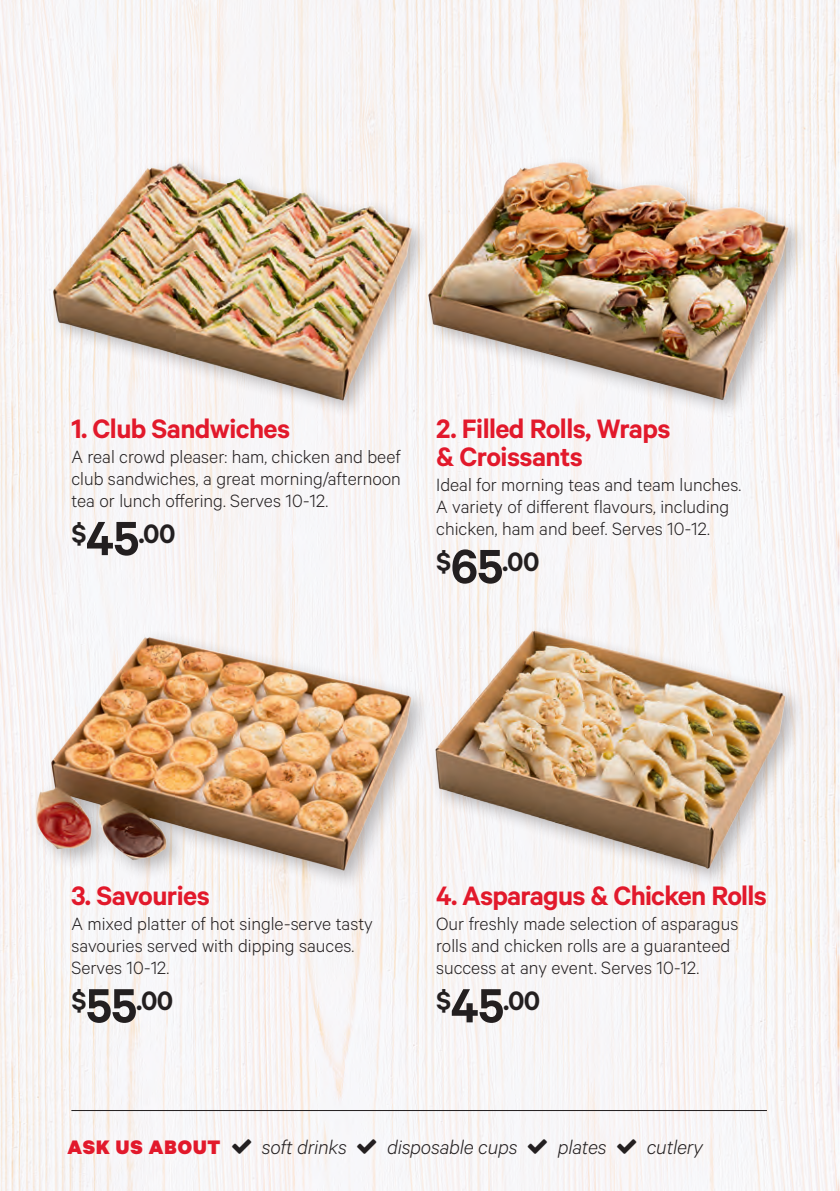
<style>
.page{position:relative;width:840px;height:1191px;background:#fff}
.page>*{position:absolute;margin:0;border:0;box-sizing:border-box;transform-origin:0 0}
.t1{font:600 30px/28px "Calibre";letter-spacing:-.02em;color:#e2192b}
.t2{font:600 30px "Calibre";letter-spacing:-.02em;color:#231f20}
.t3{font:italic 300 22px "Calibre";letter-spacing:-.01em;color:#231f20}
.t4{font:900 22px "Calibre";letter-spacing:.045em;color:#e2192b}
.t5{font:300 20px/22px "Calibre";color:#231f20}
.s1{font-size:54px}
</style>
<div class="page">
<img style="left:0;top:0;width:839px;height:1190px">
<hr style="left:71px;top:1109px;width:695px;height:1px;background:#231f20">
<div style="left:47px;top:155px;width:384px;height:263px;background:#231f20;opacity:.3"></div>
<img style="left:45px;top:159px;width:374px;height:247px">
<div style="left:423px;top:155px;width:385px;height:263px;background:#231f20;opacity:.3"></div>
<img style="left:419px;top:153px;width:373px;height:253px">
<div style="left:429px;top:625px;width:376px;height:262px;background:#231f20;opacity:.3"></div>
<img style="left:429px;top:626px;width:360px;height:247px">
<div style="left:28px;top:628px;width:404px;height:263px;background:#231f20;opacity:.3"></div>
<img style="left:24px;top:631px;width:395px;height:247px">
<svg style="left:232px;top:1138px;width:19px;height:15px"></svg>
<svg style="left:357px;top:1138px;width:19px;height:15px"></svg>
<svg style="left:528px;top:1138px;width:19px;height:15px"></svg>
<svg style="left:617px;top:1138px;width:19px;height:15px"></svg>
<p class="t1" style="left:71px;top:414px;width:220px">1. Club Sandwiches</p>
<p class="t5" style="left:71px;top:445px;width:331px;text-align:justify">A real crowd pleaser: ham, chicken and beef club sandwiches, a great morning/afternoon tea or lunch offering. Serves 10-12.</p>
<p class="t2" style="left:71px;top:516px;width:106px">$<span class="s1">45</span>.00</p>
<p class="t1" style="left:436px;top:414px;width:236px">2. Filled Rolls, Wraps &amp; Croissants</p>
<p class="t5" style="left:436px;top:473px;width:306px">Ideal for morning teas and team lunches.<br>A variety of different flavours, including chicken, ham and beef. Serves 10-12.</p>
<p class="t2" style="left:436px;top:544px;width:105px">$<span class="s1">65</span>.00</p>
<p class="t1" style="left:71px;top:881px;width:140px">3. Savouries</p>
<p class="t5" style="left:71px;top:912px;width:303px">A mixed platter of hot single-serve tasty savouries served with dipping sauces.<br>Serves 10-12.</p>
<p class="t2" style="left:71px;top:983px;width:103px">$<span class="s1">55</span>.00</p>
<p class="t1" style="left:436px;top:881px;width:332px">4. Asparagus &amp; Chicken Rolls</p>
<p class="t5" style="left:436px;top:912px;width:303px">Our freshly made selection of asparagus rolls and chicken rolls are a guaranteed success at any event. Serves 10-12.</p>
<p class="t2" style="left:436px;top:983px;width:106px">$<span class="s1">45</span>.00</p>
<p class="t4" style="left:67px;top:1132px;width:154px">ASK US ABOUT</p>
<p class="t3" style="left:262px;top:1133px;width:86px">soft drinks</p>
<p class="t3" style="left:387px;top:1133px;width:132px">disposable cups</p>
<p class="t3" style="left:557px;top:1133px;width:50px">plates</p>
<p class="t3" style="left:646px;top:1133px;width:58px">cutlery</p>
</div>
